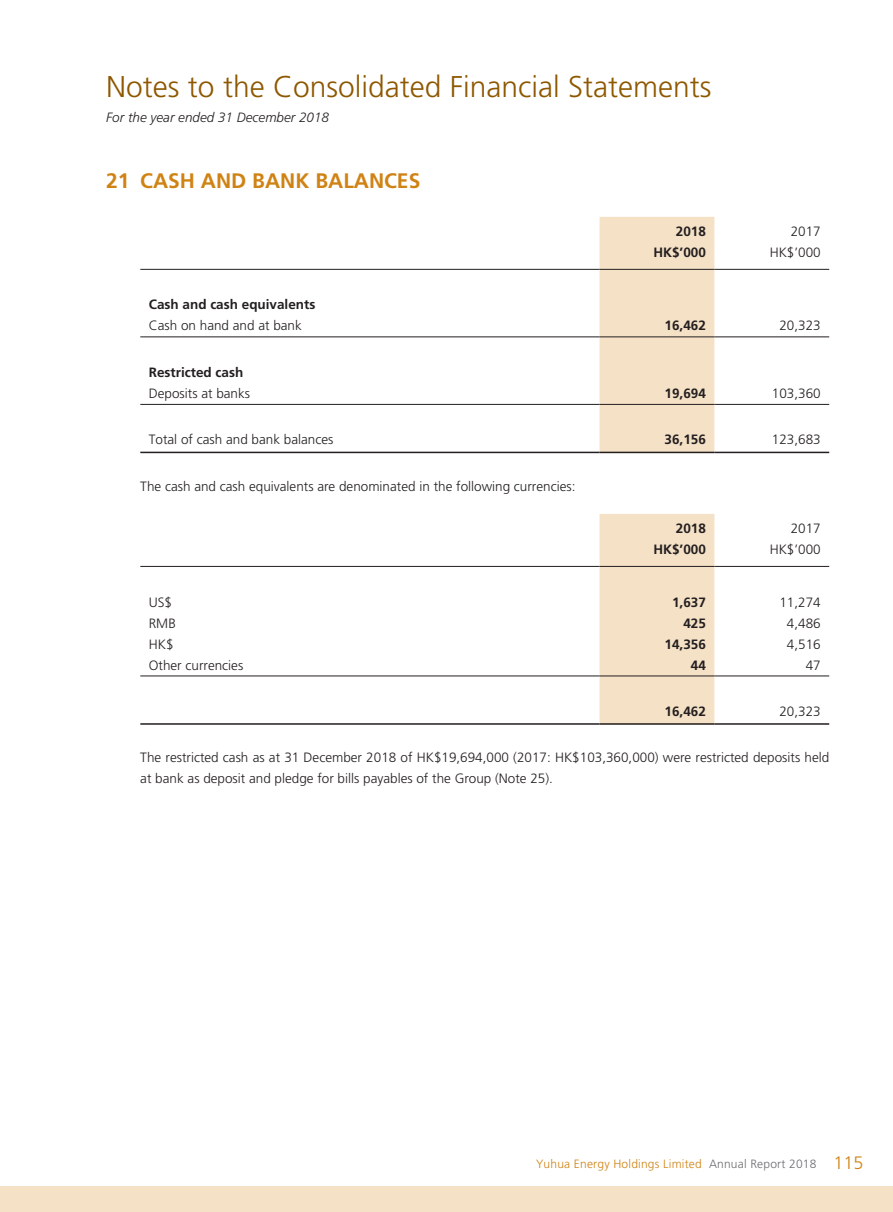
<style>
.page{position:relative;width:893px;height:1212px;background:#fff}
.page>*{position:absolute;margin:0;border:0;box-sizing:border-box;transform-origin:0 0}
.t1{font:300 30px "Frutiger LT Std";color:#8e5800}
._01_H1{font:700 21px "Frutiger LT Std";color:#d08315}
._00_txt{font:300 13.5px/21px "Frutiger LT Std";color:#231f20}
._50_Table_txt{font:300 13.5px "Frutiger LT Std";color:#231f20}
._50_Table_txt-2{font:700 13.5px "Frutiger LT Std";color:#231f20}
.t2{font:italic 300 13.5px "Frutiger LT Std";color:#231f20}
.t3{font:300 12px "Frutiger LT Std";letter-spacing:.015em;color:#d08315}
.s1{color:#6c6d70}
.s2{font-size:18px}
</style>
<div class="page">
<div style="left:0;top:1186px;width:893px;height:26px;background:#f5e1c6"></div>
<div style="left:600px;top:217px;width:114px;height:235px;background:#f5e1c6"></div>
<hr style="left:140px;top:269px;width:460px;height:1px;background:#231f20">
<hr style="left:600px;top:269px;width:114px;height:1px;background:#231f20">
<hr style="left:714px;top:269px;width:115px;height:1px;background:#231f20">
<hr style="left:140px;top:336px;width:460px;height:1px;background:#231f20">
<hr style="left:600px;top:336px;width:114px;height:1px;background:#231f20">
<hr style="left:714px;top:336px;width:115px;height:1px;background:#231f20">
<hr style="left:140px;top:404px;width:460px;height:1px;background:#231f20">
<hr style="left:600px;top:404px;width:114px;height:1px;background:#231f20">
<hr style="left:714px;top:404px;width:115px;height:1px;background:#231f20">
<hr style="left:140px;top:452px;width:460px;height:1px;background:#231f20">
<hr style="left:600px;top:452px;width:114px;height:1px;background:#231f20">
<hr style="left:714px;top:452px;width:115px;height:1px;background:#231f20">
<div style="left:600px;top:514px;width:114px;height:209px;background:#f5e1c6"></div>
<hr style="left:140px;top:566px;width:460px;height:1px;background:#231f20">
<hr style="left:600px;top:566px;width:114px;height:1px;background:#231f20">
<hr style="left:714px;top:566px;width:115px;height:1px;background:#231f20">
<hr style="left:140px;top:675px;width:460px;height:1px;background:#231f20">
<hr style="left:600px;top:675px;width:114px;height:1px;background:#231f20">
<hr style="left:714px;top:675px;width:115px;height:1px;background:#231f20">
<hr style="left:140px;top:723px;width:460px;height:2px;background:#231f20">
<hr style="left:600px;top:723px;width:114px;height:2px;background:#231f20">
<hr style="left:714px;top:723px;width:115px;height:2px;background:#231f20">
<h1 class="t1" style="left:106px;top:70px;width:607px">Notes to the Consolidated Financial Statements</h1>
<p class="t2" style="left:106px;top:109px;width:224px">For the year ended 31 December 2018</p>
<p class="_01_H1" style="left:106px;top:168px;width:316px">21 CASH AND BANK BALANCES</p>
<p class="_50_Table_txt-2" style="left:676px;top:223px;width:32px">2018</p>
<p class="_50_Table_txt" style="left:791px;top:223px;width:32px">2017</p>
<p class="_50_Table_txt-2" style="left:653px;top:244px;width:54px">HK$’000</p>
<p class="_50_Table_txt" style="left:770px;top:244px;width:53px">HK$’000</p>
<p class="_50_Table_txt-2" style="left:149px;top:297px;width:168px">Cash and cash equivalents</p>
<p class="_50_Table_txt" style="left:149px;top:318px;width:155px">Cash on hand and at bank</p>
<p class="_50_Table_txt-2" style="left:665px;top:318px;width:43px">16,462</p>
<p class="_50_Table_txt" style="left:779px;top:318px;width:43px">20,323</p>
<p class="_50_Table_txt-2" style="left:149px;top:364px;width:96px">Restricted cash</p>
<p class="_50_Table_txt" style="left:149px;top:386px;width:103px">Deposits at banks</p>
<p class="_50_Table_txt-2" style="left:665px;top:385px;width:43px">19,694</p>
<p class="_50_Table_txt" style="left:772px;top:386px;width:50px">103,360</p>
<p class="_50_Table_txt" style="left:149px;top:432px;width:186px">Total of cash and bank balances</p>
<p class="_50_Table_txt-2" style="left:665px;top:432px;width:43px">36,156</p>
<p class="_50_Table_txt" style="left:772px;top:432px;width:50px">123,683</p>
<p class="_00_txt" style="left:140px;top:476px;width:437px">The cash and cash equivalents are denominated in the following currencies:</p>
<p class="_50_Table_txt-2" style="left:676px;top:520px;width:32px">2018</p>
<p class="_50_Table_txt" style="left:791px;top:520px;width:32px">2017</p>
<p class="_50_Table_txt-2" style="left:653px;top:541px;width:54px">HK$’000</p>
<p class="_50_Table_txt" style="left:770px;top:541px;width:53px">HK$’000</p>
<p class="_50_Table_txt" style="left:149px;top:594px;width:25px">US$</p>
<p class="_50_Table_txt-2" style="left:672px;top:594px;width:35px">1,637</p>
<p class="_50_Table_txt" style="left:779px;top:594px;width:43px">11,274</p>
<p class="_50_Table_txt" style="left:149px;top:615px;width:29px">RMB</p>
<p class="_50_Table_txt-2" style="left:683px;top:615px;width:24px">425</p>
<p class="_50_Table_txt" style="left:787px;top:615px;width:35px">4,486</p>
<p class="_50_Table_txt" style="left:149px;top:636px;width:26px">HK$</p>
<p class="_50_Table_txt-2" style="left:665px;top:636px;width:43px">14,356</p>
<p class="_50_Table_txt" style="left:787px;top:636px;width:35px">4,516</p>
<p class="_50_Table_txt" style="left:149px;top:657px;width:96px">Other currencies</p>
<p class="_50_Table_txt-2" style="left:691px;top:657px;width:17px">44</p>
<p class="_50_Table_txt" style="left:806px;top:657px;width:17px">47</p>
<p class="_50_Table_txt-2" style="left:665px;top:703px;width:43px">16,462</p>
<p class="_50_Table_txt" style="left:779px;top:704px;width:43px">20,323</p>
<p class="_00_txt" style="left:140px;top:747px;width:690px">The restricted cash as at 31 December 2018 of HK$19,694,000 (2017: HK$103,360,000) were restricted deposits held at bank as deposit and pledge for bills payables of the Group (Note 25).</p>
<p class="t3" style="left:536px;top:1157px;width:329px">Yuhua Energy Holdings Limited <span class="s1">Annual Report 2018</span> <span class="s2">115</span></p>
</div>
